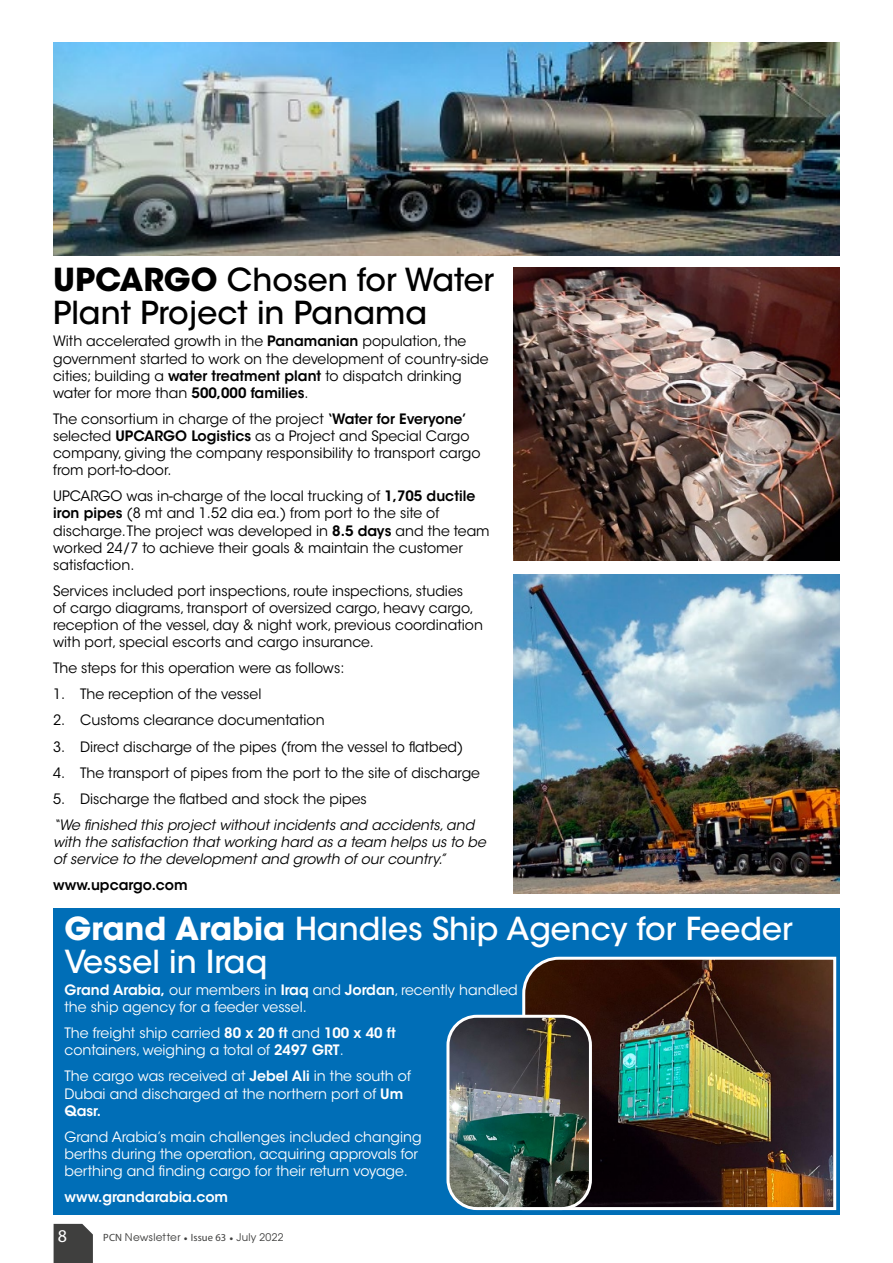
<style>
.page{position:relative;width:893px;height:1263px;background:#fff}
.page>*{position:absolute;margin:0;border:0;box-sizing:border-box;transform-origin:0 0}
.t1{font:500 31.5px/33px "ITC Avant Garde Std";color:#fff}
.t2{font:500 31.5px/33px "ITC Avant Garde Std";color:#000}
.t3{font:18px "Myriad Pro";color:#fff}
.t4{font:14.25px/17.1px "ITC Avant Garde Std";color:#000}
.t5{font:14.25px/17.1px "ITC Avant Garde Std";color:#fff}
.t6{font:italic 14.25px/17.1px "ITC Avant Garde Std";color:#000}
.t7{font:600 14.25px "ITC Avant Garde Std";color:#fff}
.t8{font:600 14.25px "ITC Avant Garde Std";color:#000}
.t9{font:10.5px "Avant Garde";letter-spacing:.03em;color:#3f3f3e}
.s1{font-weight:700}
.s2{font-weight:600}
.s3{font-family:"Myriad Pro"}
.s4{font-size:7.5px}
</style>
<div class="page">
<div style="left:54px;top:1224px;width:39px;height:39px;background:#3f3f3e"></div>
<img style="left:53px;top:43px;width:787px;height:212px">
<img style="left:513px;top:268px;width:327px;height:292px">
<img style="left:513px;top:574px;width:327px;height:319px">
<div style="left:53px;top:908px;width:787px;height:306px;background:#006eb7"></div>
<img style="left:521px;top:956px;width:316px;height:255px">
<img style="left:450px;top:1016px;width:140px;height:192px">
<div style="left:446px;top:1015px;width:146px;height:195px;border:3px solid #fff;border-radius:29px"></div>
<h1 class="t2" style="left:53px;top:263px;width:443px"><span class="s1">UPCARGO</span> Chosen for Water<br>Plant Project in Panama</h1>
<p class="t4" style="left:53px;top:333px;width:437px">With accelerated growth in the <span class="s2">Panamanian</span> population, the government started to work on the development of country-side cities; building a <span class="s2">water treatment plant</span> to dispatch drinking water for more than <span class="s2">500,000 families</span>.</p>
<p class="t4" style="left:53px;top:410px;width:429px">The consortium in charge of the project <span class="s2">‘Water for Everyone’ </span>selected <span class="s2">UPCARGO Logistics</span> as a Project and Special Cargo company, giving the company responsibility to transport cargo from port-to-door.</p>
<p class="t4" style="left:53px;top:488px;width:438px">UPCARGO was in-charge of the local trucking of <span class="s2">1,705 ductile iron pipes</span> (8 mt and 1.52 dia ea.) from port to the site of discharge. The project was developed in <span class="s2">8.5 days</span> and the team worked 24/7 to achieve their goals &amp; maintain the customer satisfaction.</p>
<p class="t4" style="left:53px;top:582px;width:431px">Services included port inspections, route inspections, studies<br>of cargo diagrams, transport of oversized cargo, heavy cargo, reception of the vessel, day &amp; night work, previous coordination with port, special escorts and cargo insurance.</p>
<p class="t4" style="left:53px;top:660px;width:293px">The steps for this operation were as follows:</p>
<p class="t4" style="left:53px;top:686px;width:210px">1. The reception of the vessel</p>
<p class="t4" style="left:53px;top:712px;width:273px">2. Customs clearance documentation</p>
<p class="t4" style="left:53px;top:738px;width:412px">3. Direct discharge of the pipes (from the vessel to flatbed)</p>
<p class="t4" style="left:53px;top:764px;width:428px">4. The transport of pipes from the port to the site of discharge</p>
<p class="t4" style="left:53px;top:790px;width:315px">5. Discharge the flatbed and stock the pipes</p>
<p class="t6" style="left:53px;top:816px;width:434px">“We finished this project without incidents and accidents, and with the satisfaction that working hard as a team helps us to be of service to the development and growth of our country.”</p>
<p class="t8" style="left:53px;top:876px;width:136px">www.upcargo.com</p>
<h1 class="t1" style="left:64px;top:912px;width:730px"><span class="s1">Grand Arabia</span> Handles Ship Agency for Feeder<br>Vessel in Iraq</h1>
<p class="t5" style="left:64px;top:981px;width:455px"><span class="s2">Grand Arabia,</span> our members in <span class="s2">Iraq</span> and <span class="s2">Jordan</span>, recently handled the ship agency for a feeder vessel.</p>
<p class="t5" style="left:64px;top:1025px;width:333px">The freight ship carried <span class="s2">80 x 20 ft</span> and <span class="s2">100 x 40 ft </span>containers, weighing a total of <span class="s2">2497 GRT</span>.</p>
<p class="t5" style="left:64px;top:1068px;width:348px">The cargo was received at <span class="s2">Jebel Ali</span> in the south of<br>Dubai and discharged at the northern port of <span class="s2">Um<br>Qasr.</span></p>
<p class="t5" style="left:64px;top:1128px;width:359px">Grand Arabia’s main challenges included changing berths during the operation, acquiring approvals for berthing and finding cargo for their return voyage.</p>
<p class="t7" style="left:64px;top:1188px;width:165px">www.grandarabia.com</p>
<p class="t3" style="left:58px;top:1224px;width:11px">8</p>
<p class="t9" style="left:103px;top:1230px;width:182px"><span class="s3">PCN</span> Newsletter <span class="s4">•</span> <span class="s3">Issue 63</span> <span class="s4">•</span> July 2022</p>
</div>
